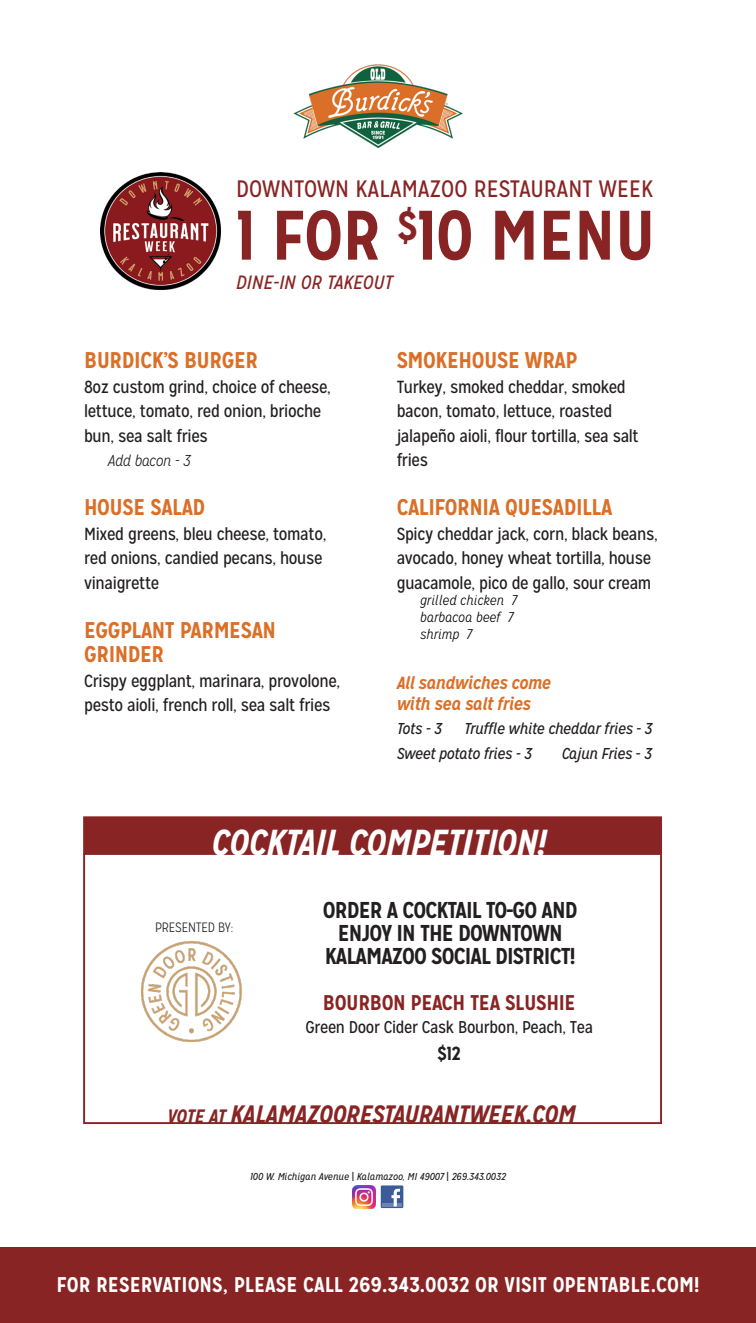
<style>
.page{position:relative;width:756px;height:1323px;background:#fff}
.page>*{position:absolute;margin:0;border:0;box-sizing:border-box;transform-origin:0 0}
.t1{font:700 69.83px "Mission Gothic";letter-spacing:-.01em;color:#882524}
.t2{font:italic 700 36.05px "Mission Gothic";letter-spacing:-.02em;color:#fff}
.t3{font:italic 700 25.2px "Mission Gothic";letter-spacing:-.02em;color:#882524}
.t4{font:23.8px "Mission Gothic";color:#882524}
.t5{font:700 22.93px "Mission Gothic";letter-spacing:-.04em;color:#231f20}
.t6{font:700 22.75px "Mission Gothic";letter-spacing:-.02em;color:#db6f27}
.t7{font:700 21.35px "Mission Gothic";letter-spacing:-.02em;color:#882524}
.t8{font:700 21.18px "Mission Gothic";color:#fff}
.t9{font:italic 19.25px "Mission Gothic";color:#882524}
.t10{font:700 18.9px "Mission Gothic";color:#231f20}
.t11{font:17.5px/24.5px "Mission Gothic";letter-spacing:-.02em;color:#231f20}
.t12{font:italic 700 17.5px "Mission Gothic";letter-spacing:-.02em;color:#db6f27}
.t13{font:16.97px "Mission Gothic";letter-spacing:-.02em;color:#231f20}
.t14{font:italic 15.75px "Mission Gothic";letter-spacing:-.02em;color:#231f20}
.t15{font:italic 300 15.75px "Mission Gothic";letter-spacing:-.02em;color:#231f20}
.t16{font:italic 300 14px "Mission Gothic";color:#000}
.t17{font:300 13.65px "Mission Gothic";letter-spacing:-.02em;color:#231f20}
.DESCRIPTION{font:italic 10.15px "Mission Gothic";color:#231f20}
.s1{font-size:19.43px}
.s2{font-style:normal}
</style>
<div class="page">
<img style="left:293px;top:64px;width:170px;height:85px">
<div style="left:381px;top:1185px;width:22px;height:23px;background:#3b5b99"></div>
<hr style="left:382px;top:1203px;width:20px;height:3px;background:#6d84b3">
<svg style="left:391px;top:1189px;width:9px;height:17px"></svg>
<img style="left:353px;top:1186px;width:23px;height:22px">
<div style="left:0;top:1248px;width:756px;height:75px;background:#882524"></div>
<img style="left:100px;top:172px;width:121px;height:118px">
<div style="left:83px;top:816px;width:579px;height:39px;background:#882524;border:2px solid #882524"></div>
<div style="left:83px;top:853px;width:579px;height:271px;border:2px solid #882524"></div>
<img style="left:142px;top:941px;width:100px;height:100px">
<p class="t4" style="left:236px;top:174px;width:419px">DOWNTOWN KALAMAZOO RESTAURANT WEEK</p>
<p class="t1" style="left:236px;top:192px;width:421px">1 FOR <sup>$</sup>10 MENU</p>
<p class="t9" style="left:236px;top:271px;width:158px">DINE-IN OR TAKEOUT</p>
<p class="t6" style="left:84px;top:346px;width:176px">BURDICK’S BURGER</p>
<p class="t11" style="left:84px;top:375px;width:248px">8oz custom grind, choice of cheese, lettuce, tomato, red onion, brioche bun, sea salt fries</p>
<p class="t15" style="left:108px;top:452px;width:84px">Add bacon - 3</p>
<p class="t6" style="left:84px;top:493px;width:123px">HOUSE SALAD</p>
<p class="t11" style="left:84px;top:522px;width:244px">Mixed greens, bleu cheese, tomato, red onions, candied pecans, house vinaigrette</p>
<p class="t6" style="left:84px;top:615px;width:194px">EGGPLANT PARMESAN</p>
<p class="t6" style="left:84px;top:640px;width:82px">GRINDER</p>
<p class="t11" style="left:84px;top:669px;width:258px">Crispy eggplant, marinara, provolone, pesto aioli, french roll, sea salt fries</p>
<p class="t6" style="left:397px;top:346px;width:182px">SMOKEHOUSE WRAP</p>
<p class="t11" style="left:397px;top:375px;width:244px">Turkey, smoked cheddar, smoked bacon, tomato, lettuce, roasted jalapeño aioli, flour tortilla, sea salt fries</p>
<p class="t6" style="left:397px;top:493px;width:217px">CALIFORNIA QUESADILLA</p>
<p class="t11" style="left:397px;top:522px;width:263px">Spicy cheddar jack, corn, black beans, avocado, honey wheat tortilla, house guacamole, pico de gallo, sour cream</p>
<p class="t16" style="left:420px;top:592px;width:98px">grilled chicken 7</p>
<p class="t16" style="left:420px;top:609px;width:94px">barbacoa beef 7</p>
<p class="t16" style="left:420px;top:626px;width:53px">shrimp 7</p>
<p class="t12" style="left:397px;top:671px;width:156px">All sandwiches come</p>
<p class="t12" style="left:397px;top:692px;width:136px">with sea salt fries</p>
<p class="t14" style="left:397px;top:719px;width:47px">Tots - 3</p>
<p class="t14" style="left:464px;top:719px;width:190px">Truffle white cheddar fries - 3</p>
<p class="t14" style="left:397px;top:744px;width:137px">Sweet potato fries - 3</p>
<p class="t14" style="left:562px;top:744px;width:91px">Cajun Fries - 3</p>
<p class="t2" style="left:211px;top:819px;width:336px">COCKTAIL COMPETITION!</p>
<p class="t17" style="left:155px;top:920px;width:79px">PRESENTED BY:</p>
<p class="t5" style="left:323px;top:895px;width:256px">ORDER A COCKTAIL TO-GO AND</p>
<p class="t5" style="left:338px;top:919px;width:227px">ENJOY IN THE DOWNTOWN</p>
<p class="t5" style="left:325px;top:942px;width:252px">KALAMAZOO SOCIAL DISTRICT!</p>
<p class="t7" style="left:323px;top:989px;width:254px">BOURBON PEACH TEA SLUSHIE</p>
<p class="t13" style="left:305px;top:1017px;width:289px">Green Door Cider Cask Bourbon, Peach, Tea</p>
<p class="t10" style="left:438px;top:1041px;width:25px">$12</p>
<p class="t3" style="left:167px;top:1098px;width:410px"><span class="s1">VOTE AT</span> KALAMAZOORESTAURANTWEEK.COM</p>
<p class="DESCRIPTION" style="left:250px;top:1170px;width:257px">100 W. Michigan Avenue <span class="s2">|</span> Kalamazoo, MI 49007 <span class="s2">|</span> 269.343.0032</p>
<p class="t8" style="left:57px;top:1272px;width:644px">FOR RESERVATIONS, PLEASE CALL 269.343.0032 OR VISIT OPENTABLE.COM!</p>
</div>
